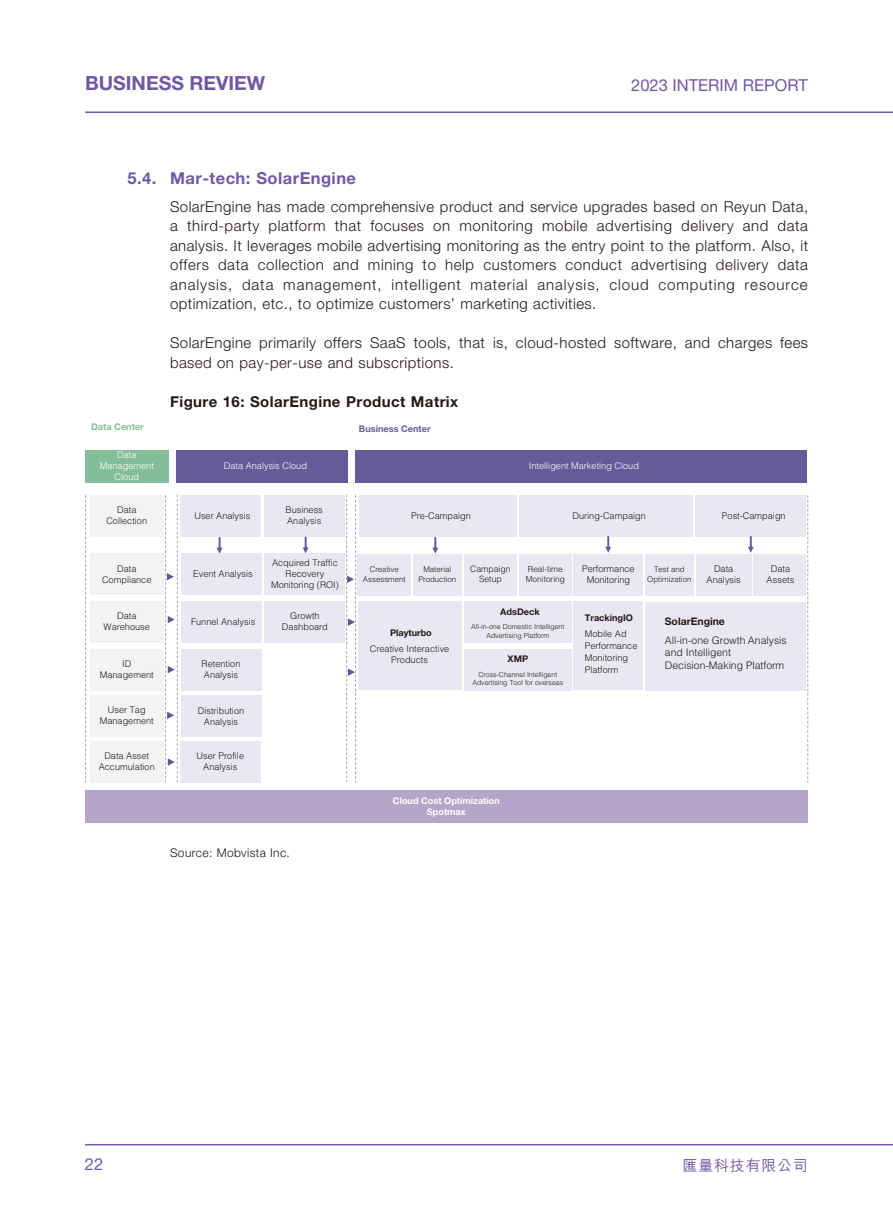
<style>
.page{position:relative;width:893px;height:1212px;background:#fff}
.page>*{position:absolute;margin:0;border:0;box-sizing:border-box;transform-origin:0 0}
.t1{font:700 19.5px "Helvetica Neue LT Std";color:#7058a3}
.t2{font:700 16.5px "Helvetica Neue LT Std";letter-spacing:.03em;color:#7058a3}
.t3{font:16.5px "Helvetica Neue LT Std";color:#7058a3}
.t4{font:300 15px/19.5px "Helvetica Neue LT Std";letter-spacing:.03em;color:#231916;text-align:justify}
.t5{font:700 15px "Helvetica Neue LT Std";letter-spacing:.03em;color:#231916}
.t6{font:500 15px "M Hei HK";letter-spacing:.05em;color:#7058a3}
.t7{font:300 12px "Helvetica Neue LT Std";letter-spacing:.03em;color:#231916}
.t8{font:300 10.5px/12.5px "Helvetica LT Std";color:#231916}
.t9{font:700 10.5px "Helvetica Neue LT Pro";color:#231916}
.t10{font:300 9.15px/10.9px "Helvetica LT Std";color:#231916;text-align:center}
.t11{font:300 9.15px/10.9px "Helvetica LT Std";color:#fff;text-align:center}
.t12{font:700 9.15px "Helvetica Neue LT Pro";color:#231916}
.t13{font:700 9.15px/10.9px "Helvetica Neue LT Pro";color:#fff;text-align:center}
.t14{font:700 9.15px "Helvetica Neue LT Pro";color:#675a99}
.t15{font:700 9.15px "Helvetica Neue LT Pro";color:#83be98}
.t16{font:300 8.7px/10.5px "Helvetica LT Std";color:#231916;text-align:center}
.t17{font:300 8.25px/9.9px "Helvetica LT Std";color:#231916}
.t18{font:300 7.8px/9.4px "Helvetica LT Std";color:#231916;text-align:center}
.t19{font:300 7.05px/8.4px "Helvetica LT Std";color:#231916;text-align:center}
</style>
<div class="page">
<hr style="left:85px;top:111px;width:808px;height:2px;background:#7058a3">
<hr style="left:85px;top:1144px;width:808px;height:1px;background:#7058a3">
<div style="left:85px;top:450px;width:84px;height:32px;background:#83be98"></div>
<div style="left:176px;top:450px;width:172px;height:32px;background:#675a99"></div>
<div style="left:355px;top:450px;width:451px;height:32px;background:#675a99"></div>
<div style="left:90px;top:495px;width:73px;height:41px;background:#f3f3f5"></div>
<div style="left:90px;top:554px;width:73px;height:41px;background:#f3f3f5"></div>
<div style="left:90px;top:601px;width:73px;height:42px;background:#f3f3f5"></div>
<div style="left:90px;top:649px;width:73px;height:41px;background:#f3f3f5"></div>
<div style="left:90px;top:695px;width:73px;height:41px;background:#f3f3f5"></div>
<div style="left:90px;top:741px;width:73px;height:41px;background:#f3f3f5"></div>
<div style="left:180px;top:495px;width:80px;height:41px;background:#e9e8f2"></div>
<div style="left:264px;top:495px;width:80px;height:41px;background:#e9e8f2"></div>
<div style="left:358px;top:554px;width:53px;height:41px;background:#e9e8f2"></div>
<div style="left:413px;top:554px;width:48px;height:41px;background:#e9e8f2"></div>
<div style="left:464px;top:554px;width:53px;height:41px;background:#e9e8f2"></div>
<div style="left:519px;top:554px;width:52px;height:41px;background:#e9e8f2"></div>
<div style="left:574px;top:554px;width:69px;height:41px;background:#e9e8f2"></div>
<div style="left:645px;top:554px;width:49px;height:41px;background:#e9e8f2"></div>
<div style="left:696px;top:554px;width:55px;height:41px;background:#e9e8f2"></div>
<div style="left:753px;top:554px;width:52px;height:41px;background:#e9e8f2"></div>
<div style="left:181px;top:554px;width:80px;height:41px;background:#e9e8f2"></div>
<div style="left:265px;top:554px;width:80px;height:41px;background:#e9e8f2"></div>
<div style="left:181px;top:601px;width:80px;height:42px;background:#e9e8f2"></div>
<div style="left:181px;top:649px;width:80px;height:41px;background:#e9e8f2"></div>
<div style="left:181px;top:696px;width:80px;height:41px;background:#e9e8f2"></div>
<div style="left:180px;top:741px;width:80px;height:41px;background:#e9e8f2"></div>
<div style="left:265px;top:601px;width:80px;height:42px;background:#e9e8f2"></div>
<div style="left:359px;top:495px;width:158px;height:41px;background:#e9e8f2"></div>
<div style="left:519px;top:495px;width:173px;height:41px;background:#e9e8f2"></div>
<div style="left:695px;top:495px;width:110px;height:41px;background:#e9e8f2"></div>
<svg style="left:217px;top:537px;width:6px;height:17px"></svg>
<svg style="left:303px;top:537px;width:6px;height:16px"></svg>
<svg style="left:432px;top:537px;width:6px;height:17px"></svg>
<svg style="left:605px;top:536px;width:6px;height:17px"></svg>
<svg style="left:748px;top:536px;width:6px;height:17px"></svg>
<div style="left:358px;top:601px;width:103px;height:89px;background:#e9e8f2"></div>
<div style="left:464px;top:601px;width:107px;height:42px;background:#e9e8f2"></div>
<div style="left:464px;top:649px;width:107px;height:41px;background:#e9e8f2"></div>
<div style="left:574px;top:601px;width:69px;height:89px;background:#e9e8f2"></div>
<div style="left:645px;top:601px;width:160px;height:89px;background:#e9e8f2"></div>
<div style="left:85px;top:790px;width:723px;height:33px;background:#b5a5c8"></div>
<svg style="left:85px;top:495px;width:1px;height:287px"></svg>
<svg style="left:165px;top:495px;width:13px;height:287px"></svg>
<svg style="left:807px;top:495px;width:1px;height:288px"></svg>
<svg style="left:346px;top:495px;width:10px;height:287px"></svg>
<h1 class="t1" style="left:85px;top:71px;width:182px">BUSINESS REVIEW</h1>
<p class="t3" style="left:631px;top:75px;width:178px">2023 INTERIM REPORT</p>
<p class="t2" style="left:128px;top:168px;width:230px">5.4. Mar-tech: SolarEngine</p>
<p class="t4" style="left:170px;top:196px;width:640px">SolarEngine has made comprehensive product and service upgrades based on Reyun Data, a third-party platform that focuses on monitoring mobile advertising delivery and data analysis. It leverages mobile advertising monitoring as the entry point to the platform. Also, it offers data collection and mining to help customers conduct advertising delivery data analysis, data management, intelligent material analysis, cloud computing resource optimization, etc., to optimize customers’ marketing activities.</p>
<p class="t4" style="left:170px;top:333px;width:640px">SolarEngine primarily offers SaaS tools, that is, cloud-hosted software, and charges fees based on pay-per-use and subscriptions.</p>
<p class="t5" style="left:170px;top:392px;width:290px">Figure 16: SolarEngine Product Matrix</p>
<p class="t15" style="left:91px;top:421px;width:54px">Data Center</p>
<p class="t14" style="left:359px;top:423px;width:73px">Business Center</p>
<p class="t11" style="left:100px;top:449px;width:56px">Data<br>Management<br>Cloud</p>
<p class="t11" style="left:224px;top:460px;width:85px">Data Analysis Cloud</p>
<p class="t11" style="left:529px;top:460px;width:112px">Intelligent Marketing Cloud</p>
<p class="t10" style="left:106px;top:504px;width:42px">Data<br>Collection</p>
<p class="t10" style="left:102px;top:563px;width:51px">Data<br>Compliance</p>
<p class="t10" style="left:104px;top:610px;width:48px">Data<br>Warehouse</p>
<p class="t10" style="left:100px;top:658px;width:56px">ID<br>Management</p>
<p class="t10" style="left:100px;top:704px;width:56px">User Tag<br>Management</p>
<p class="t10" style="left:99px;top:750px;width:58px">Data Asset<br>Accumulation</p>
<p class="t10" style="left:194px;top:510px;width:58px">User Analysis</p>
<p class="t10" style="left:286px;top:504px;width:39px;text-align:left">Business<br>Analysis</p>
<p class="t10" style="left:193px;top:568px;width:61px">Event Analysis</p>
<p class="t10" style="left:271px;top:557px;width:69px">Acquired Traffic<br>Recovery<br>Monitoring (ROI)</p>
<p class="t10" style="left:191px;top:616px;width:66px">Funnel Analysis</p>
<p class="t10" style="left:202px;top:658px;width:40px;text-align:left">Retention<br>Analysis</p>
<p class="t10" style="left:198px;top:705px;width:48px">Distribution<br>Analysis</p>
<p class="t10" style="left:197px;top:750px;width:49px">User Profile<br>Analysis</p>
<p class="t10" style="left:282px;top:610px;width:47px">Growth<br>Dashboard</p>
<p class="t7" style="left:170px;top:846px;width:121px">Source: Mobvista Inc.</p>
<p class="t10" style="left:411px;top:510px;width:61px">Pre-Campaign</p>
<p class="t10" style="left:572px;top:510px;width:75px">During-Campaign</p>
<p class="t10" style="left:722px;top:510px;width:65px">Post-Campaign</p>
<p class="t18" style="left:363px;top:565px;width:44px">Creative<br>Assessment</p>
<p class="t18" style="left:418px;top:565px;width:39px">Material<br>Production</p>
<p class="t16" style="left:470px;top:563px;width:42px">Campaign<br>Setup</p>
<p class="t17" style="left:526px;top:564px;width:41px">Real-time<br>Monitoring</p>
<p class="t10" style="left:582px;top:563px;width:54px">Performance<br>Monitoring</p>
<p class="t18" style="left:647px;top:565px;width:46px">Test and<br>Optimization</p>
<p class="t10" style="left:707px;top:563px;width:36px">Data<br>Analysis</p>
<p class="t10" style="left:767px;top:563px;width:29px">Data<br>Assets</p>
<p class="t12" style="left:390px;top:627px;width:43px">Playturbo</p>
<p class="t10" style="left:370px;top:643px;width:81px">Creative Interactive<br>Products</p>
<p class="t12" style="left:500px;top:606px;width:41px">AdsDeck</p>
<p class="t19" style="left:471px;top:622px;width:95px">All-in-one Domestic Intelligent<br>Advertising Platform</p>
<p class="t12" style="left:508px;top:653px;width:22px">XMP</p>
<p class="t19" style="left:472px;top:670px;width:92px">Cross-Channel Intelligent<br>Advertising Tool for overseas</p>
<p class="t12" style="left:585px;top:612px;width:50px">TrackingIO</p>
<p class="t10" style="left:585px;top:628px;width:54px;line-height:12px;text-align:left">Mobile Ad<br>Performance<br>Monitoring<br>Platform</p>
<p class="t9" style="left:665px;top:615px;width:62px">SolarEngine</p>
<p class="t8" style="left:665px;top:634px;width:123px">All-in-one Growth Analysis and Intelligent<br>Decision-Making Platform</p>
<p class="t13" style="left:393px;top:795px;width:108px">Cloud Cost Optimization<br>Spotmax</p>
<p class="t3" style="left:85px;top:1155px;width:20px">22</p>
<p class="t6" style="left:683px;top:1154px;width:127px">匯量科技有限公司</p>
</div>
